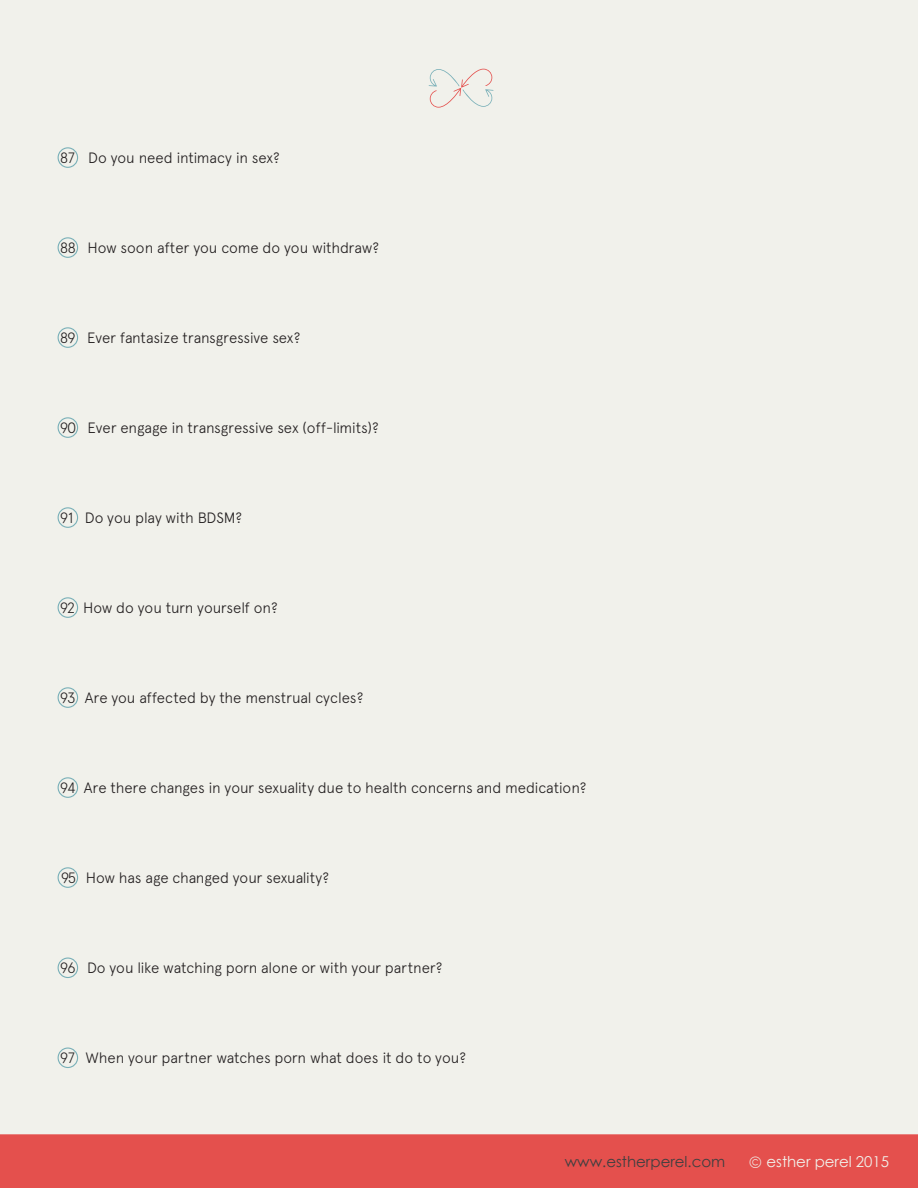
<style>
.page{position:relative;width:918px;height:1188px;background:#f1f1eb}
.page>*{position:absolute;margin:0;border:0;box-sizing:border-box;transform-origin:0 0}
.t1{font:300 15px "Apercu";letter-spacing:-.01em;color:#231f20}
.t2{font:15px "Century Gothic";color:#3f3f40}
.t3{font:15px "Century Gothic";color:#f1f1eb}
.s1{font-family:"Caviar Dreams";font-size:19.5px}
</style>
<div class="page">
<div style="left:0;top:1134px;width:918px;height:54px;background:#e4504d"></div>
<div style="left:58px;top:147px;width:20px;height:21px;border:1px solid #79b0b8;border-radius:50%"></div>
<div style="left:58px;top:237px;width:20px;height:21px;border:1px solid #79b0b8;border-radius:50%"></div>
<div style="left:58px;top:327px;width:20px;height:21px;border:1px solid #79b0b8;border-radius:50%"></div>
<div style="left:58px;top:417px;width:20px;height:21px;border:1px solid #79b0b8;border-radius:50%"></div>
<div style="left:58px;top:507px;width:20px;height:21px;border:1px solid #79b0b8;border-radius:50%"></div>
<div style="left:58px;top:597px;width:20px;height:21px;border:1px solid #79b0b8;border-radius:50%"></div>
<div style="left:58px;top:687px;width:20px;height:21px;border:1px solid #79b0b8;border-radius:50%"></div>
<div style="left:58px;top:777px;width:20px;height:21px;border:1px solid #79b0b8;border-radius:50%"></div>
<div style="left:58px;top:867px;width:20px;height:21px;border:1px solid #79b0b8;border-radius:50%"></div>
<svg style="left:429px;top:69px;width:64px;height:39px"></svg>
<div style="left:58px;top:958px;width:20px;height:20px;border:1px solid #79b0b8;border-radius:50%"></div>
<div style="left:58px;top:1048px;width:20px;height:20px;border:1px solid #79b0b8;border-radius:50%"></div>
<p class="t1" style="left:60px;top:149px;width:221px">87 Do you need intimacy in sex?</p>
<p class="t1" style="left:60px;top:239px;width:321px">88 How soon after you come do you withdraw?</p>
<p class="t1" style="left:60px;top:329px;width:242px">89 Ever fantasize transgressive sex?</p>
<p class="t1" style="left:60px;top:419px;width:320px">90 Ever engage in transgressive sex (off-limits)?</p>
<p class="t1" style="left:60px;top:509px;width:184px">91 Do you play with BDSM?</p>
<p class="t1" style="left:60px;top:599px;width:219px">92 How do you turn yourself on?</p>
<p class="t1" style="left:60px;top:689px;width:305px">93 Are you affected by the menstrual cycles?</p>
<p class="t1" style="left:60px;top:779px;width:528px">94 Are there changes in your sexuality due to health concerns and medication?</p>
<p class="t1" style="left:61px;top:869px;width:270px">95 How has age changed your sexuality?</p>
<p class="t1" style="left:60px;top:959px;width:384px">96 Do you like watching porn alone or with your partner?</p>
<p class="t1" style="left:60px;top:1049px;width:408px">97 When your partner watches porn what does it do to you?</p>
<p class="t2" style="left:565px;top:1153px;width:162px">www.estherperel.com</p>
<p class="t3" style="left:749px;top:1152px;width:142px"><span class="s1">©</span> esther perel 2015</p>
</div>
